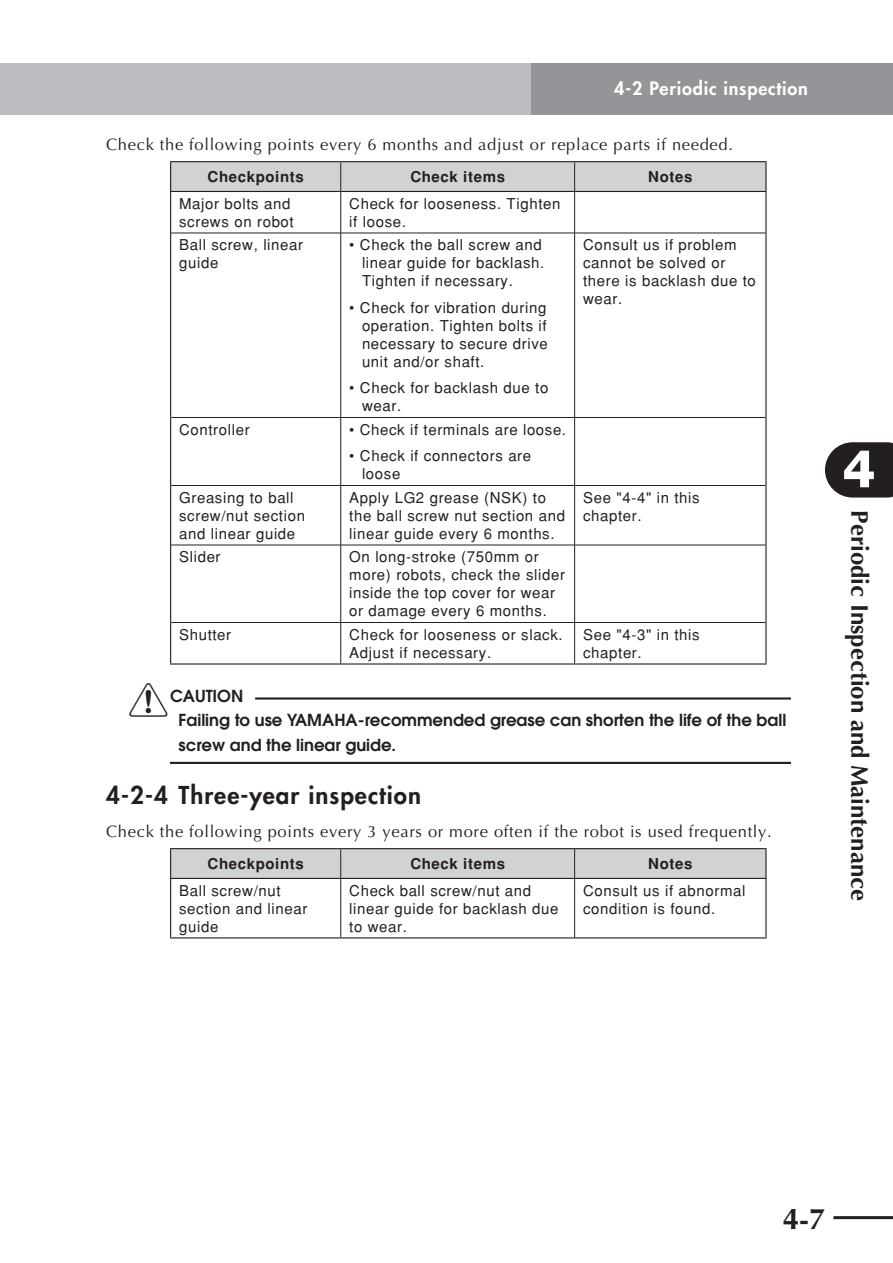
<style>
.page{position:relative;width:893px;height:1263px;background:#fff}
.page>*{position:absolute;margin:0;border:0;box-sizing:border-box;transform-origin:0 0}
.t1{font:800 52.5px "Helvetica Neue";color:#fff}
.t2{font:42px "Ymhsym";color:#231f20}
.t3{font:700 29.85px "Optima";color:#231f20}
.t4{font:700 24px "Optima";color:#231f20}
.t5{font:800 24px "Futura";letter-spacing:.045em;color:#231f20}
.t6{font:800 18px "Futura";letter-spacing:.045em;color:#fff}
.t7{font:16.5px "Optima";letter-spacing:.04em;color:#231f20}
.t8{font:600 16.5px/24.8px "Avant Garde";color:#231f20}
.t9{font:15px/18px "Helvetica";letter-spacing:.04em;color:#231f20}
.t10{font:700 15px "Helvetica";letter-spacing:.04em;color:#231f20}
</style>
<div class="page">
<div style="left:0;top:64px;width:893px;height:51px;background:#bcbdc0"></div>
<div style="left:531px;top:64px;width:362px;height:51px;background:#939598"></div>
<svg style="left:825px;top:442px;width:68px;height:56px;background:#393536"></svg>
<hr style="left:833px;top:1216px;width:60px;height:3px;background:#231f20">
<hr style="left:255px;top:697px;width:536px;height:3px;background:#231f20">
<hr style="left:170px;top:762px;width:621px;height:2px;background:#231f20">
<hr style="left:170px;top:161px;width:171px;height:1px;background:#231f20">
<hr style="left:341px;top:161px;width:425px;height:1px;background:#231f20">
<hr style="left:170px;top:191px;width:171px;height:1px;background:#231f20">
<hr style="left:170px;top:192px;width:1px;height:41px;background:#231f20">
<hr style="left:341px;top:191px;width:425px;height:1px;background:#231f20">
<hr style="left:765px;top:192px;width:1px;height:41px;background:#231f20">
<hr style="left:170px;top:233px;width:1px;height:184px;background:#231f20">
<hr style="left:765px;top:233px;width:1px;height:184px;background:#231f20">
<hr style="left:170px;top:417px;width:1px;height:68px;background:#231f20">
<hr style="left:765px;top:417px;width:1px;height:68px;background:#231f20">
<hr style="left:170px;top:485px;width:1px;height:60px;background:#231f20">
<hr style="left:765px;top:485px;width:1px;height:60px;background:#231f20">
<hr style="left:170px;top:545px;width:1px;height:78px;background:#231f20">
<hr style="left:765px;top:545px;width:1px;height:78px;background:#231f20">
<hr style="left:170px;top:623px;width:1px;height:40px;background:#231f20">
<hr style="left:765px;top:623px;width:1px;height:40px;background:#231f20">
<hr style="left:170px;top:663px;width:596px;height:2px;background:#231f20">
<svg style="left:170px;top:162px;width:596px;height:29px;background:#cccdcf"></svg>
<hr style="left:340px;top:192px;width:1px;height:41px;background:#231f20">
<hr style="left:574px;top:192px;width:1px;height:41px;background:#231f20">
<hr style="left:171px;top:233px;width:404px;height:1px;background:#231f20">
<hr style="left:340px;top:233px;width:1px;height:184px;background:#231f20">
<hr style="left:575px;top:233px;width:190px;height:1px;background:#231f20">
<hr style="left:574px;top:233px;width:1px;height:184px;background:#231f20">
<hr style="left:171px;top:417px;width:404px;height:1px;background:#231f20">
<hr style="left:340px;top:418px;width:1px;height:67px;background:#231f20">
<hr style="left:575px;top:417px;width:190px;height:1px;background:#231f20">
<hr style="left:574px;top:418px;width:1px;height:67px;background:#231f20">
<hr style="left:171px;top:485px;width:404px;height:1px;background:#231f20">
<hr style="left:340px;top:486px;width:1px;height:59px;background:#231f20">
<hr style="left:575px;top:485px;width:190px;height:1px;background:#231f20">
<hr style="left:574px;top:486px;width:1px;height:59px;background:#231f20">
<hr style="left:171px;top:545px;width:404px;height:1px;background:#231f20">
<hr style="left:340px;top:545px;width:1px;height:77px;background:#231f20">
<hr style="left:575px;top:545px;width:190px;height:1px;background:#231f20">
<hr style="left:574px;top:545px;width:1px;height:77px;background:#231f20">
<hr style="left:340px;top:623px;width:1px;height:40px;background:#231f20">
<hr style="left:574px;top:623px;width:1px;height:40px;background:#231f20">
<hr style="left:171px;top:622px;width:594px;height:1px;background:#231f20">
<hr style="left:170px;top:848px;width:171px;height:1px;background:#231f20">
<hr style="left:341px;top:848px;width:425px;height:1px;background:#231f20">
<hr style="left:170px;top:879px;width:1px;height:58px;background:#231f20">
<hr style="left:765px;top:879px;width:1px;height:58px;background:#231f20">
<hr style="left:170px;top:937px;width:596px;height:1px;background:#231f20">
<svg style="left:170px;top:849px;width:596px;height:29px;background:#cccdcf"></svg>
<hr style="left:340px;top:879px;width:1px;height:58px;background:#231f20">
<hr style="left:574px;top:879px;width:1px;height:58px;background:#231f20">
<hr style="left:170px;top:878px;width:596px;height:1px;background:#231f20">
<p class="t6" style="left:614px;top:79px;width:195px">4-2 Periodic inspection</p>
<p class="t7" style="left:106px;top:138px;width:628px">Check the following points every 6 months and adjust or replace parts if needed.</p>
<p class="t10" style="left:208px;top:171px;width:98px">Checkpoints</p>
<p class="t10" style="left:410px;top:171px;width:96px">Check items</p>
<p class="t10" style="left:648px;top:171px;width:46px">Notes</p>
<p class="t9" style="left:179px;top:196px;width:116px">Major bolts and screws on robot</p>
<p class="t9" style="left:349px;top:196px;width:213px">Check for looseness. Tighten if loose.</p>
<p class="t9" style="left:179px;top:237px;width:125px">Ball screw, linear guide</p>
<p class="t9" style="left:362px;top:237px;width:184px;text-indent:-13px">• Check the ball screw and linear guide for backlash.<br>Tighten if necessary.</p>
<p class="t9" style="left:362px;top:300px;width:187px;text-align:justify;text-indent:-13px">• Check for vibration during operation. Tighten bolts if necessary to secure drive unit and/or shaft.</p>
<p class="t9" style="left:362px;top:380px;width:188px;text-indent:-13px">• Check for backlash due to wear.</p>
<p class="t9" style="left:583px;top:237px;width:174px">Consult us if problem cannot be solved or there is backlash due to wear.</p>
<p class="t9" style="left:179px;top:422px;width:72px">Controller</p>
<p class="t9" style="left:349px;top:422px;width:218px">• Check if terminals are loose.</p>
<p class="t9" style="left:362px;top:448px;width:171px;text-indent:-13px">• Check if connectors are loose</p>
<p class="t9" style="left:179px;top:490px;width:127px">Greasing to ball screw/nut section and linear guide</p>
<p class="t9" style="left:349px;top:490px;width:217px">Apply LG2 grease (NSK) to the ball screw nut section and linear guide every 6 months.</p>
<p class="t9" style="left:583px;top:490px;width:118px">See "4-4" in this chapter.</p>
<p class="t9" style="left:179px;top:549px;width:43px">Slider</p>
<p class="t9" style="left:349px;top:549px;width:217px">On long-stroke (750mm or more) robots, check the slider inside the top cover for wear or damage every 6 months.</p>
<p class="t9" style="left:179px;top:627px;width:54px">Shutter</p>
<p class="t9" style="left:349px;top:627px;width:215px">Check for looseness or slack.<br>Adjust if necessary.</p>
<p class="t9" style="left:583px;top:627px;width:118px">See "4-3" in this chapter.</p>
<h2 class="t2" style="left:128px;top:678px;width:43px">c</h2>
<p class="t8" style="left:179px;top:685px;width:609px;text-indent:-8px">CAUTION<br>Failing to use YAMAHA-recommended grease can shorten the life of the ball screw and the linear guide.</p>
<h3 class="t5" style="left:106px;top:784px;width:316px">4-2-4 Three-year inspection</h3>
<p class="t7" style="left:106px;top:825px;width:667px">Check the following points every 3 years or more often if the robot is used frequently.</p>
<p class="t10" style="left:208px;top:858px;width:98px">Checkpoints</p>
<p class="t10" style="left:410px;top:858px;width:96px">Check items</p>
<p class="t10" style="left:648px;top:858px;width:46px">Notes</p>
<p class="t9" style="left:179px;top:883px;width:130px">Ball screw/nut section and linear guide</p>
<p class="t9" style="left:349px;top:883px;width:211px">Check ball screw/nut and linear guide for backlash due to wear.</p>
<p class="t9" style="left:583px;top:883px;width:164px">Consult us if abnormal condition is found.</p>
<h1 class="t1" style="left:842px;top:450px;width:35px">4</h1>
<h3 class="t4" style="left:869px;top:510px;width:392px;rotate:90deg">Periodic Inspection and Maintenance</h3>
<h3 class="t3" style="left:783px;top:1206px;width:45px">4-7</h3>
</div>
